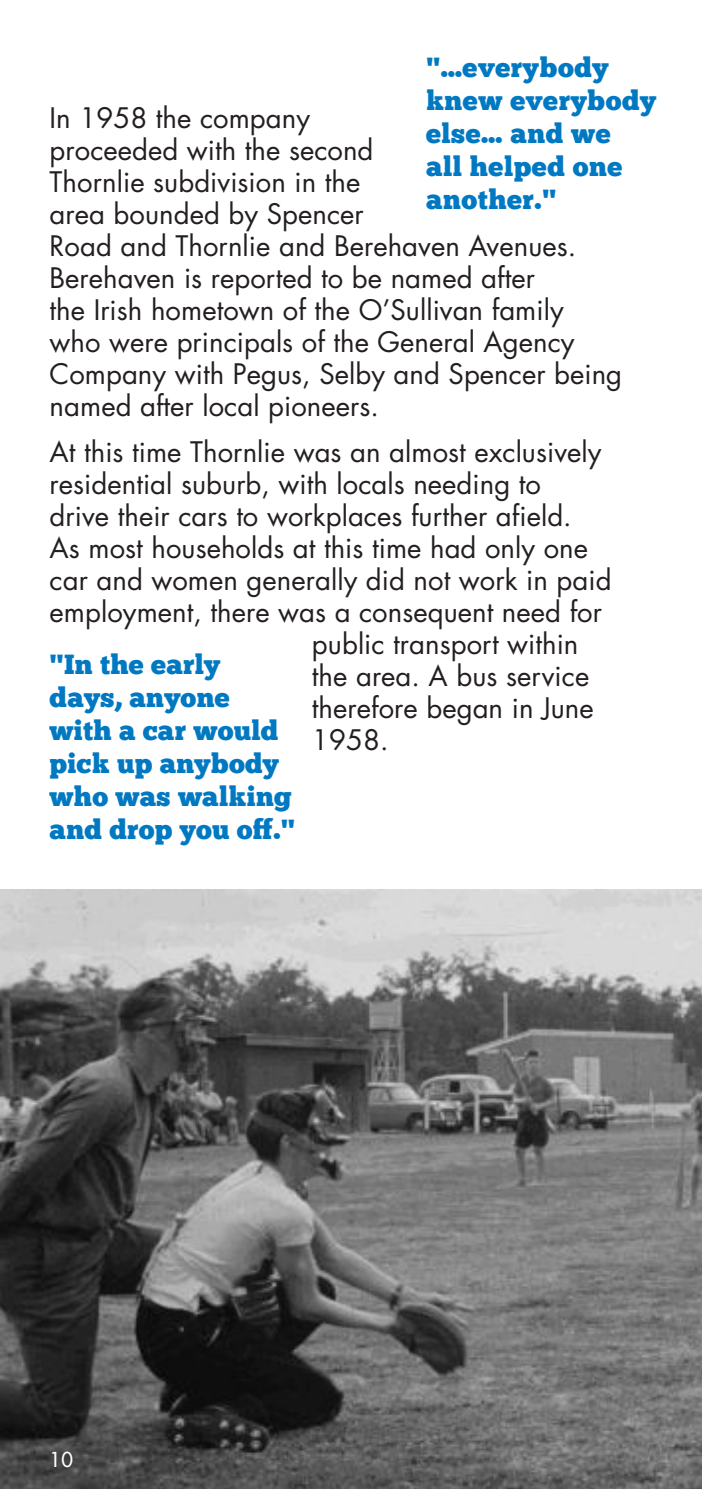
<style>
.page{position:relative;width:702px;height:1489px;background:#fff}
.page>*{position:absolute;margin:0;border:0;box-sizing:border-box;transform-origin:0 0}
.DL_Body_Text_-_black{font:27.5px/32px "Futura";color:#231f20}
.QUOTES{font:27.5px/33px "Chunk Five Ex";letter-spacing:.01em;color:#0079c2}
.dates_white{font:20px "Futura";color:#fff}
</style>
<div class="page">
<img style="left:0;top:889px;width:702px;height:599px">
<p class="QUOTES" style="left:426px;top:51px;width:231px">"…everybody knew everybody else… and we<br>all helped one another."</p>
<p class="DL_Body_Text_-_black" style="left:50px;top:102px;width:574px">In 1958 the company<br>proceeded with the second<br>Thornlie subdivision in the<br>area bounded by Spencer<br>Road and Thornlie and Berehaven Avenues.<br>Berehaven is reported to be named after<br>the Irish hometown of the O’Sullivan family<br>who were principals of the General Agency Company with Pegus, Selby and Spencer being named after local pioneers.</p>
<p class="DL_Body_Text_-_black" style="left:50px;top:436px;width:553px">At this time Thornlie was an almost exclusively</p>
<p class="DL_Body_Text_-_black" style="left:50px;top:468px;width:493px">residential suburb, with locals needing to</p>
<p class="DL_Body_Text_-_black" style="left:50px;top:500px;width:523px">drive their cars to workplaces further afield.</p>
<p class="DL_Body_Text_-_black" style="left:50px;top:532px;width:540px">As most households at this time had only one</p>
<p class="DL_Body_Text_-_black" style="left:50px;top:564px;width:563px">car and women generally did not work in paid</p>
<p class="DL_Body_Text_-_black" style="left:50px;top:596px;width:554px">employment, there was a consequent need for</p>
<p class="DL_Body_Text_-_black" style="left:312px;top:628px;width:268px">public transport within</p>
<p class="DL_Body_Text_-_black" style="left:312px;top:660px;width:279px">the area. A bus service</p>
<p class="DL_Body_Text_-_black" style="left:312px;top:692px;width:283px">therefore began in June</p>
<p class="DL_Body_Text_-_black" style="left:312px;top:724px;width:78px">1958.</p>
<p class="QUOTES" style="left:50px;top:647px;width:247px">"In the early days, anyone with a car would pick up anybody who was walking and drop you off."</p>
<p class="dates_white" style="left:50px;top:1446px;width:25px">10</p>
</div>
